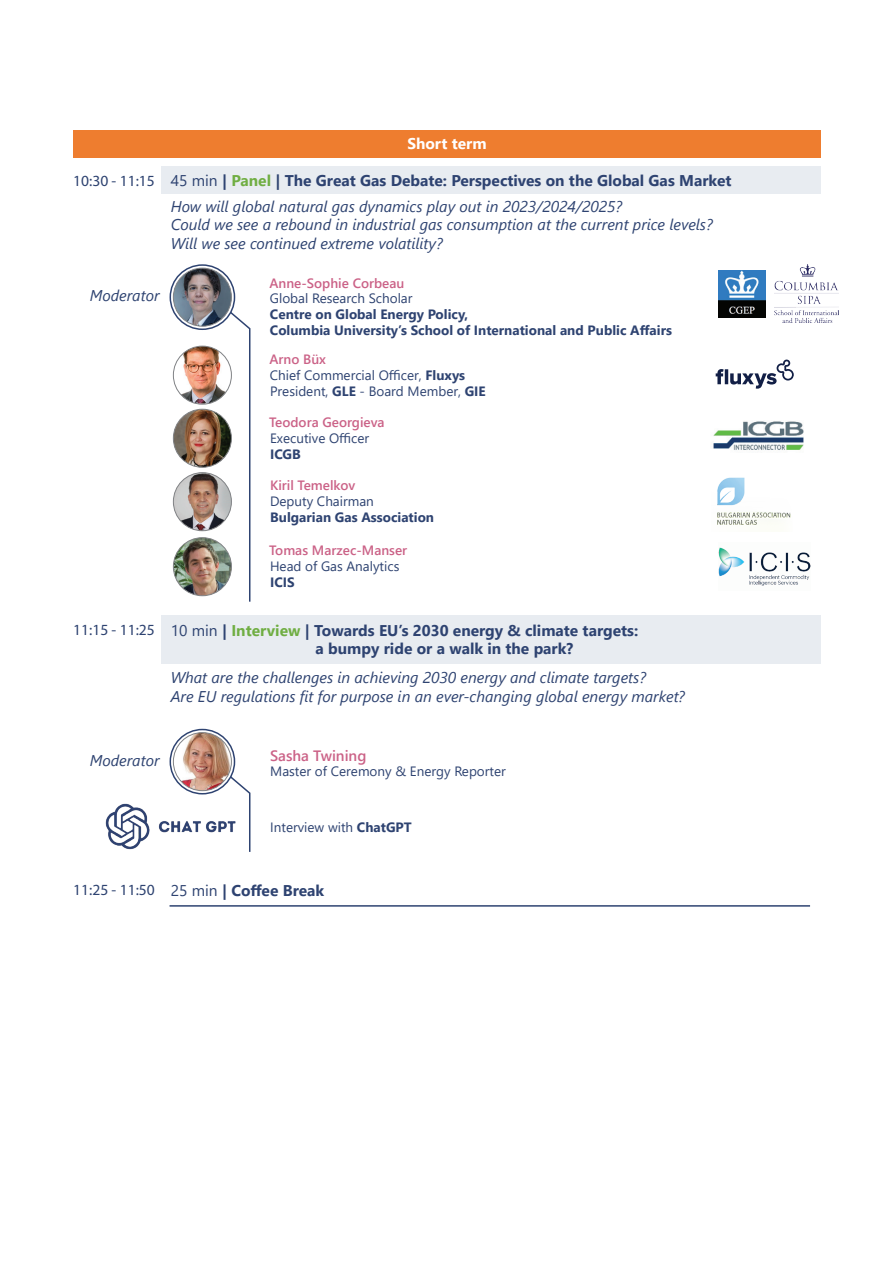
<style>
.page{position:relative;width:893px;height:1263px;background:#fff}
.page>*{position:absolute;margin:0;border:0;box-sizing:border-box;transform-origin:0 0}
.t1{font:italic 15.6px/18.6px "Segoe UI";color:#2e4371}
.t2{font:700 15.6px/18.6px "Segoe UI";color:#2e4371}
.t3{font:15.6px "Myriad Pro";color:#2e4371}
.t4{font:700 15.6px "Segoe UI";color:#fff}
.t5{font:600 15px "Segoe UI";color:#cb6287}
.t6{font:13.5px/16.2px "Segoe UI";color:#2e4371}
.t7{font:700 13.5px/15.8px "Segoe UI";color:#2e4371}
.t8{font:600 13.5px "Segoe UI";color:#cb6287}
.s1{font-weight:400}
.s2{color:#70ae43}
.s3{font-weight:600;color:#cb6287}
.s4{font-weight:700}
</style>
<div class="page">
<div style="left:161px;top:167px;width:660px;height:27px;background:#e8ecf1"></div>
<div style="left:161px;top:616px;width:660px;height:48px;background:#e8ecf1"></div>
<img style="left:173px;top:268px;width:58px;height:58px;border-radius:29px">
<div style="left:173px;top:268px;width:59px;height:58px;border:1px solid #808285;border-radius:50%"></div>
<div style="left:170px;top:264px;width:65px;height:66px;border:2px solid #2e4371;border-radius:50%"></div>
<svg style="left:228px;top:310px;width:23px;height:292px"></svg>
<img style="left:718px;top:270px;width:47px;height:48px">
<div style="left:73px;top:131px;width:748px;height:27px;background:#ee7d2f"></div>
<img style="left:774px;top:264px;width:65px;height:58px">
<img style="left:173px;top:346px;width:58px;height:58px">
<div style="left:173px;top:346px;width:59px;height:58px;border:1px solid #808285;border-radius:50%"></div>
<img style="left:173px;top:409px;width:58px;height:58px;border-radius:29px">
<div style="left:173px;top:409px;width:59px;height:58px;border:1px solid #808285;border-radius:50%"></div>
<img style="left:173px;top:473px;width:58px;height:58px;border-radius:29px">
<div style="left:173px;top:472px;width:59px;height:59px;border:1px solid #808285;border-radius:50%"></div>
<img style="left:173px;top:538px;width:58px;height:58px;border-radius:29px">
<div style="left:173px;top:537px;width:59px;height:59px;border:1px solid #808285;border-radius:50%"></div>
<svg style="left:716px;top:359px;width:78px;height:30px"></svg>
<img style="left:713px;top:421px;width:91px;height:29px">
<img style="left:717px;top:477px;width:74px;height:48px">
<img style="left:718px;top:547px;width:92px;height:39px">
<hr style="left:170px;top:905px;width:640px;height:2px;background:#2e4371">
<img style="left:105px;top:803px;width:123px;height:47px">
<img style="left:173px;top:733px;width:58px;height:58px;border-radius:29px">
<div style="left:173px;top:732px;width:59px;height:59px;border:1px solid #808285;border-radius:50%"></div>
<div style="left:170px;top:729px;width:65px;height:65px;border:2px solid #2e4371;border-radius:50%"></div>
<svg style="left:228px;top:775px;width:23px;height:77px"></svg>
<p class="t3" style="left:73px;top:171px;width:83px">10:30 - 11:15</p>
<p class="t1" style="left:90px;top:284px;width:71px">Moderator</p>
<p class="t4" style="left:407px;top:129px;width:81px">Short term</p>
<p class="t2" style="left:171px;top:170px;width:562px"><span class="s1">45 min</span> | <span class="s2">Panel</span> | The Great Gas Debate: Perspectives on the Global Gas Market</p>
<p class="t1" style="left:171px;top:194px;width:543px">How will global natural gas dynamics play out in 2023/2024/2025?<br>Could we see a rebound in industrial gas consumption at the current price levels?<br>Will we see continued extreme volatility?</p>
<p class="t8" style="left:269px;top:270px;width:136px">Anne-Sophie Corbeau</p>
<p class="t6" style="left:270px;top:289px;width:144px">Global Research Scholar</p>
<p class="t7" style="left:270px;top:306px;width:404px">Centre on Global Energy Policy,<br>Columbia University’s School of International and Public Affairs</p>
<p class="t6" style="left:269px;top:349px;width:218px"><span class="s3">Arno Büx<br></span>Chief Commercial Officer, <span class="s4">Fluxys<br></span>President, <span class="s4">GLE</span> - Board Member, <span class="s4">GIE</span></p>
<p class="t8" style="left:269px;top:409px;width:117px">Teodora Georgieva</p>
<p class="t6" style="left:270px;top:429px;width:101px">Executive Officer</p>
<p class="t7" style="left:270px;top:445px;width:32px">ICGB</p>
<p class="t8" style="left:270px;top:472px;width:87px">Kiril Temelkov</p>
<p class="t6" style="left:270px;top:492px;width:105px">Deputy Chairman</p>
<p class="t7" style="left:270px;top:509px;width:165px">Bulgarian Gas Association</p>
<p class="t8" style="left:269px;top:537px;width:140px">Tomas Marzec-Manser</p>
<p class="t6" style="left:270px;top:557px;width:131px">Head of Gas Analytics</p>
<p class="t7" style="left:270px;top:574px;width:26px">ICIS</p>
<p class="t3" style="left:73px;top:620px;width:83px">11:15 - 11:25</p>
<p class="t2" style="left:315px;top:619px;width:324px;text-indent:-145px"><span class="s1">10 min</span> | <span class="s2">Interview</span> | Towards EU’s 2030 energy &amp; climate targets: a bumpy ride or a walk in the park?</p>
<p class="t1" style="left:171px;top:666px;width:516px">What are the challenges in achieving 2030 energy and climate targets?<br>Are EU regulations fit for purpose in an ever-changing global energy market?</p>
<p class="t1" style="left:90px;top:749px;width:71px">Moderator</p>
<p class="t5" style="left:270px;top:741px;width:98px">Sasha Twining</p>
<p class="t6" style="left:270px;top:762px;width:237px">Master of Ceremony &amp; Energy Reporter</p>
<p class="t6" style="left:270px;top:818px;width:143px">Interview with <span class="s4">ChatGPT</span></p>
<p class="t3" style="left:73px;top:880px;width:83px">11:25 - 11:50</p>
<p class="t2" style="left:171px;top:880px;width:155px"><span class="s1">25 min</span> | Coffee Break</p>
</div>
